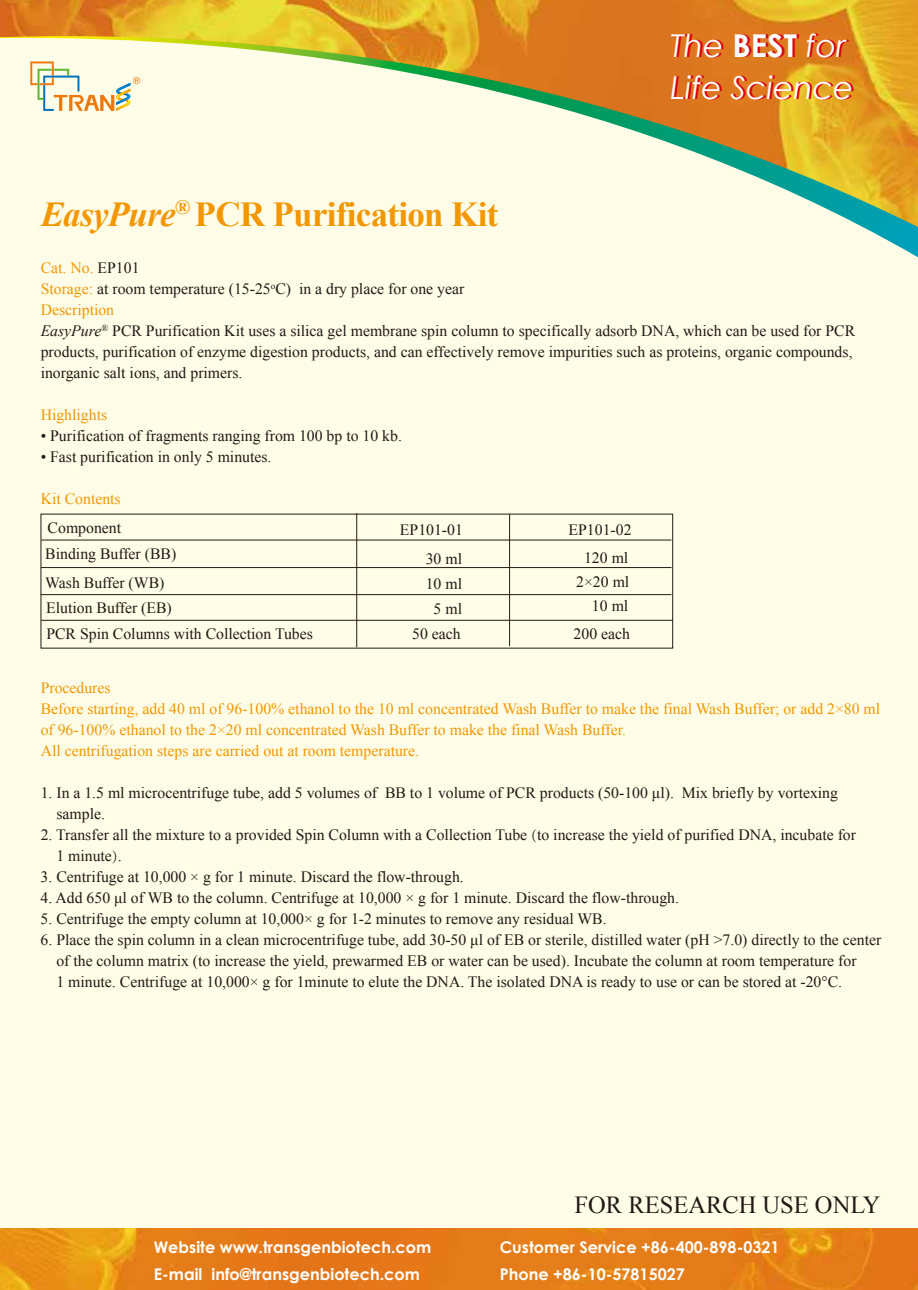
<style>
.page{position:relative;width:918px;height:1290px;background:#fffde8}
.page>*{position:absolute;margin:0;border:0;box-sizing:border-box;transform-origin:0 0}
.t1{font:700 35px "Times New Roman";letter-spacing:-.02em;color:#f39700}
.t2{font:italic 31.5px/41.1px "Century Gothic";color:#fff}
.t3{font:24.5px "Times New Roman";color:#221815}
.t4{font:700 16.1px/26.8px "Century Gothic";color:#fff}
.t5{font:15.75px/21px "Times New Roman";color:#221815}
.t6{font:15.75px/21px "Times New Roman";color:#f39700}
.s1{font-weight:700;font-style:normal}
.s2{font-style:italic}
.s3{color:#f39700}
.s4{font-family:"Adobe Song Std";font-weight:300}
</style>
<div class="page">
<img style="left:0;top:0;width:918px;height:35px">
<img style="left:0;top:1228px;width:918px;height:62px">
<svg style="left:0;top:35px;width:918px;height:222px"></svg>
<hr style="left:41px;top:620px;width:632px;height:1px;background:#221815">
<hr style="left:41px;top:567px;width:630px;height:1px;background:#221815">
<hr style="left:41px;top:540px;width:630px;height:1px;background:#221815">
<hr style="left:41px;top:594px;width:630px;height:1px;background:#221815">
<hr style="left:356px;top:513px;width:1px;height:134px;background:#221815">
<hr style="left:509px;top:514px;width:1px;height:132px;background:#221815">
<h2 class="t2" style="left:670px;top:25px;width:185px">The <span class="s1">BEST</span> for<br>Life Science</h2>
<h1 class="t1" style="left:41px;top:190px;width:459px"><span class="s2">EasyPure</span><sup>®</sup> PCR Purification Kit</h1>
<p class="t5" style="left:41px;top:257px;width:816px"><span class="s3">Cat. No.</span> EP101<br><span class="s3">Storage:</span> at room temperature (15-25<sup>o</sup>C) in a dry place for one year<br><span class="s3">Description<br></span><span class="s2">EasyPure</span><sup>®</sup> PCR Purification Kit uses a silica gel membrane spin column to specifically adsorb DNA, which can be used for PCR products, purification of enzyme digestion products, and can effectively remove impurities such as proteins, organic compounds, inorganic salt ions, and primers.</p>
<p class="t6" style="left:41px;top:404px;width:68px">Highlights</p>
<p class="t5" style="left:41px;top:425px;width:363px">• Purification of fragments ranging from 100 bp to 10 kb.</p>
<p class="t5" style="left:41px;top:446px;width:232px">• Fast purification in only 5 minutes.</p>
<p class="t6" style="left:41px;top:488px;width:82px">Kit Contents</p>
<p class="t5" style="left:48px;top:517px;width:75px">Component</p>
<p class="t5" style="left:400px;top:519px;width:65px">EP101-01</p>
<p class="t5" style="left:45px;top:543px;width:132px">Binding Buffer (BB)</p>
<p class="t5" style="left:568px;top:519px;width:64px">EP101-02</p>
<p class="t5" style="left:412px;top:546px;width:51px;line-height:25px;text-align:right">30 ml<br>10 ml<br>5 ml<br>50 each</p>
<p class="t5" style="left:576px;top:546px;width:55px;line-height:24px;text-align:right">120 ml<br>2×20 ml<br>10 ml</p>
<p class="t5" style="left:45px;top:569px;width:269px;line-height:25.7px">Wash Buffer (WB)<br>Elution Buffer (EB)<br>PCR Spin Columns with Collection Tubes</p>
<p class="t5" style="left:573px;top:623px;width:58px">200 each</p>
<p class="t6" style="left:41px;top:677px;width:841px">Procedures<br>Before starting, add 40 ml of 96-100% ethanol to the 10 ml concentrated Wash Buffer to make the final Wash Buffer; or add 2×80 ml of 96-100% ethanol to the 2×20 ml concentrated Wash Buffer to make the final Wash Buffer.<br>All centrifugation steps are carried out at room temperature.</p>
<p class="t5" style="left:56px;top:782px;width:783px;text-indent:-16px">1. In a 1.5 ml microcentrifuge tube, add 5 volumes of BB to 1 volume of PCR products (50-100 μl). Mix briefly by vortexing sample.</p>
<p class="t5" style="left:56px;top:824px;width:801px;text-indent:-16px">2. Transfer all the mixture to a provided Spin Column with a Collection Tube <span class="s4">(</span>to increase the yield of purified DNA, incubate for<br>1 minute<span class="s4">)</span>.</p>
<p class="t5" style="left:41px;top:866px;width:425px">3. Centrifuge at 10,000 × g for 1 minute. Discard the flow-through.</p>
<p class="t5" style="left:41px;top:887px;width:640px">4. Add 650 μl of WB to the column. Centrifuge at 10,000 × g for 1 minute. Discard the flow-through.</p>
<p class="t5" style="left:41px;top:908px;width:567px">5. Centrifuge the empty column at 10,000× g for 1-2 minutes to remove any residual WB.</p>
<p class="t5" style="left:56px;top:929px;width:826px;text-indent:-16px">6. Place the spin column in a clean microcentrifuge tube, add 30-50 μl of EB or sterile, distilled water (pH &gt;7.0) directly to the center of the column matrix (to increase the yield, prewarmed EB or water can be used). Incubate the column at room temperature for<br>1 minute. Centrifuge at 10,000× g for 1minute to elute the DNA. The isolated DNA is ready to use or can be stored at -20°C.</p>
<p class="t4" style="left:154px;top:1233px;width:279px">Website www.transgenbiotech.com<br>E-mail info@transgenbiotech.com</p>
<h3 class="t3" style="left:574px;top:1188px;width:307px">FOR RESEARCH USE ONLY</h3>
<p class="t4" style="left:500px;top:1233px;width:281px">Customer Service +86-400-898-0321<br>Phone +86-10-57815027</p>
</div>
